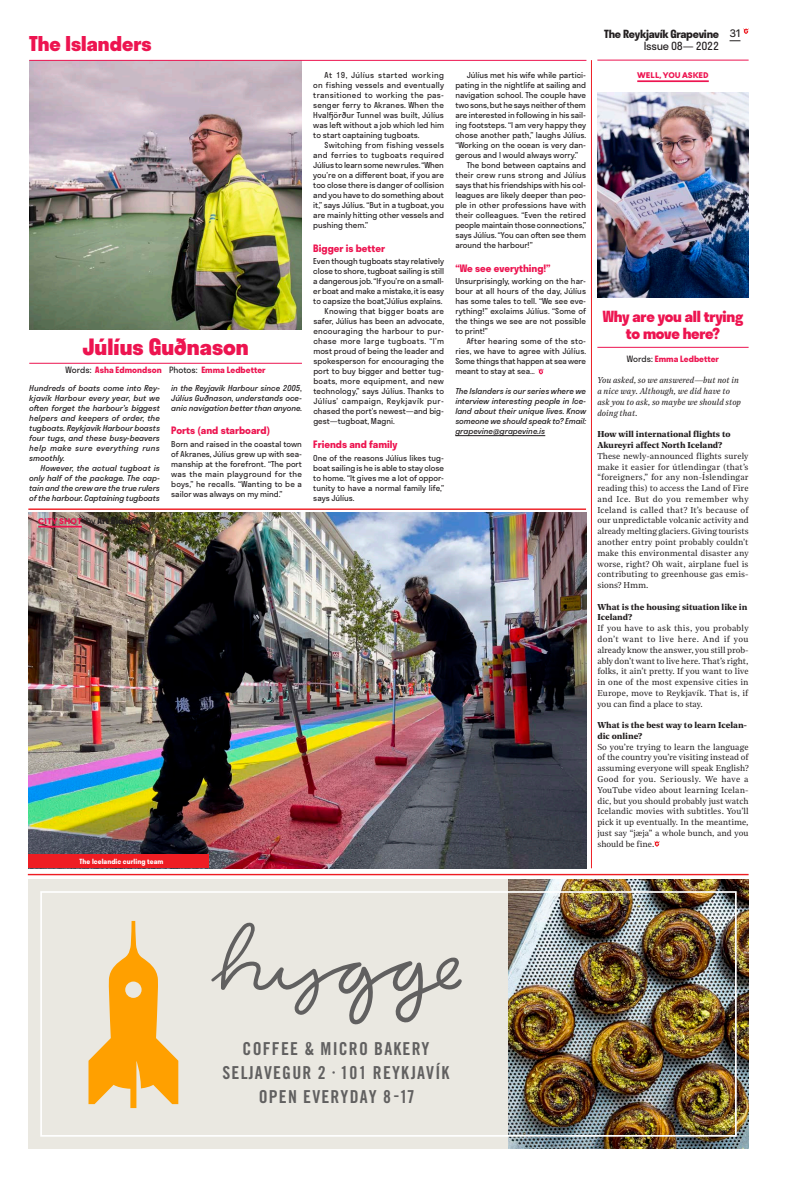
<style>
.page{position:relative;width:794px;height:1191px;background:#fff}
.page>*{position:absolute;margin:0;border:0;box-sizing:border-box;transform-origin:0 0}
.t1{font:800 22px "Stratos";letter-spacing:.005em;color:#ed1450}
.t2{font:800 20px "Stratos";color:#ed1450}
.t3{font:17.8px/23.7px "Trade Gothic Bold Cond Twenty";letter-spacing:.065em;color:#616060;text-align:center}
.t4{font:800 15px/17px "Stratos";letter-spacing:-.015em;color:#ed1450;text-align:center}
.t5{font:700 11px/12px "Stratos";letter-spacing:-.025em;color:#231f20}
.t6{font:700 10px "Stratos";color:#ed1450}
.t7{font:700 9px "Stratos";letter-spacing:-.01em;color:#231f20}
.t8{font:900 9px "Firme";color:#ed1450;scale:.95 1}
.t9{font:8.5px/10.8px "Noe Text";color:#231f20;text-align:justify}
.t10{font:700 8.5px/10.8px "Noe Text";color:#231f20}
.t11{font:italic 8.5px/10.8px "Noe Text";color:#231f20}
.t12{font:700 8.5px "Stratos";letter-spacing:.005em;color:#ed1450}
.t13{font:8px/10px "Stratos";color:#231f20;text-align:justify}
.t14{font:italic 8px/10px "Stratos";letter-spacing:-.005em;color:#231f20;text-align:justify}
.t15{font:8px "Stratos";letter-spacing:.03em;color:#231f20}
.t16{font:8px "Stratos";letter-spacing:.045em;color:#231f20}
.t17{font:8px "Stratos";letter-spacing:.04em;color:#231f20}
.t18{font:8px "Stratos";letter-spacing:.025em;color:#231f20}
.t19{font:700 7px "Stratos";letter-spacing:.01em;color:#fff;scale:.96 1}
.s1{font-weight:400;color:#231f20}
.s2{font-family:"Firme";font-weight:900;color:#ed1450}
.s3{font-weight:400}
.s4{font-family:"Firme";font-weight:500;font-size:12px}
</style>
<div class="page">
<hr style="left:591px;top:60px;width:1px;height:808px;background:#ee1d23">
<hr style="left:637px;top:80px;width:72px;height:2px;background:#ed1450">
<hr style="left:597px;top:347px;width:151px;height:1px;background:#ed1450">
<svg style="left:654px;top:840px;width:5px;height:6px"></svg>
<img style="left:597px;top:92px;width:151px;height:205px">
<hr style="left:28px;top:508px;width:558px;height:2px;background:#ee1d23">
<img style="left:28px;top:513px;width:558px;height:355px">
<hr style="left:38px;top:526px;width:44px;height:1px;background:#ed1450">
<hr style="left:28px;top:874px;width:720px;height:1px;background:#ee1d23">
<div style="left:28px;top:854px;width:181px;height:14px;background:#ee1d23"></div>
<svg style="left:743px;top:28px;width:5px;height:6px"></svg>
<hr style="left:597px;top:60px;width:151px;height:1px;background:#ed1450">
<hr style="left:29px;top:363px;width:273px;height:1px;background:#ed1450">
<hr style="left:455px;top:435px;width:90px;height:1px;background:#231f20">
<svg style="left:538px;top:368px;width:5px;height:6px"></svg>
<img style="left:29px;top:61px;width:273px;height:268px">
<hr style="left:29px;top:60px;width:557px;height:1px;background:#ed1450">
<img style="left:508px;top:879px;width:240px;height:269px">
<div style="left:28px;top:879px;width:480px;height:269px;background:#eae8e1"></div>
<svg style="left:211px;top:922px;width:251px;height:103px"></svg>
<svg style="left:88px;top:921px;width:90px;height:187px"></svg>
<div style="left:40px;top:891px;width:696px;height:245px;border:2px solid #fff"></div>
<h2 class="t2" style="left:29px;top:28px;width:124px">The Islanders</h2>
<h1 class="t1" style="left:83px;top:329px;width:168px">Júlíus Guðnason</h1>
<p class="t12" style="left:66px;top:363px;width:202px"><span class="s1">Words:</span> Asha Edmondson <span class="s1">Photos:</span> Emma Ledbetter</p>
<p class="t14" style="left:29px;top:383px;width:132px">Hundreds of boats come into Rey&shy;kjavík Harbour every year, but we often forget the harbour’s biggest helpers and keepers of order, the tugboats. Reykjavík Harbour boasts four tugs, and these busy-beavers help make sure everything runs smoothly.</p>
<p class="t14" style="left:29px;top:463px;width:132px;text-indent:11px">However, the actual tugboat is only half of the package. The cap&shy;tain and the crew are the true rulers of the harbour. Captaining tugboats</p>
<p class="t14" style="left:171px;top:383px;width:132px">in the Reyjavík Harbour since 2005, Júlíus Guðnason, understands oce&shy;anic navigation better than anyone.</p>
<p class="t6" style="left:171px;top:423px;width:100px">Ports (and starboard)</p>
<p class="t13" style="left:171px;top:439px;width:132px">Born and raised in the coastal town of Akranes, Júlíus grew up with sea&shy;manship at the forefront. “The port was the main playground for the boys,” he recalls. “Wanting to be a sailor was always on my mind.”</p>
<p class="t7" style="left:38px;top:513px;width:104px"><span class="s2">CITY SHOT</span> <span class="s3">by</span> Art Bicnick</p>
<p class="t19" style="left:80px;top:856px;width:89px">The Icelandic curling team</p>
<p class="t13" style="left:313px;top:70px;width:132px;text-indent:11px">At 19, Júlíus started working on fishing vessels and eventually transitioned to working the pas&shy;senger ferry to Akranes. When the Hvalfjörður Tunnel was built, Júlíus was left without a job which led him to start captaining tugboats.</p>
<p class="t13" style="left:313px;top:140px;width:132px;text-indent:11px">Switching from fishing vessels and ferries to tugboats required Júlíus to learn some new rules. “When you’re on a different boat, if you are too close there is danger of collision and you have to do something about it,” says Júlíus. “But in a tugboat, you are mainly hitting other vessels and pushing them.”</p>
<p class="t6" style="left:313px;top:240px;width:73px">Bigger is better</p>
<p class="t13" style="left:313px;top:256px;width:132px">Even though tugboats stay relatively</p>
<p class="t13" style="left:313px;top:266px;width:132px">close to shore, tugboat sailing is still</p>
<p class="t13" style="left:313px;top:276px;width:132px">a dangerous job. “If you’re on a small-</p>
<p class="t13" style="left:313px;top:286px;width:132px">er boat and make a mistake, it is easy</p>
<p class="t13" style="left:313px;top:296px;width:131px">to capsize the boat,”Júlíus explains.</p>
<p class="t18" style="left:325px;top:305px;width:121px">Knowing that bigger boats are</p>
<p class="t13" style="left:313px;top:316px;width:132px">safer, Júlíus has been an advocate,</p>
<p class="t15" style="left:313px;top:325px;width:132px">encouraging the harbour to pur-</p>
<p class="t17" style="left:313px;top:335px;width:132px">chase more large tugboats. “I’m</p>
<p class="t13" style="left:313px;top:346px;width:132px">most proud of being the leader and</p>
<p class="t13" style="left:313px;top:356px;width:132px">spokesperson for encouraging the</p>
<p class="t13" style="left:313px;top:366px;width:132px">port to buy bigger and better tug-</p>
<p class="t15" style="left:313px;top:375px;width:132px">boats, more equipment, and new</p>
<p class="t13" style="left:313px;top:386px;width:132px">technology,” says Júlíus. Thanks to</p>
<p class="t16" style="left:313px;top:395px;width:132px">Júlíus’ campaign, Reykjavík pur-</p>
<p class="t13" style="left:313px;top:406px;width:132px">chased the port’s newest—and big-</p>
<p class="t13" style="left:313px;top:416px;width:83px">gest—tugboat, Magni.</p>
<p class="t6" style="left:313px;top:436px;width:86px">Friends and family</p>
<p class="t13" style="left:313px;top:452px;width:132px">One of the reasons Júlíus likes tug&shy;boat sailing is he is able to stay close to home. “It gives me a lot of oppor&shy;tunity to have a normal family life,” says Júlíus.</p>
<p class="t13" style="left:455px;top:70px;width:132px;text-indent:11px">Júlíus met his wife while partici&shy;pating in the nightlife at sailing and navigation school. The couple have two sons, but he says neither of them are interested in following in his sail&shy;ing footsteps. “I am very happy they chose another path,” laughs Júlíus. “Working on the ocean is very dan&shy;gerous and I would always worry.”</p>
<p class="t13" style="left:455px;top:160px;width:132px;text-indent:11px">The bond between captains and their crew runs strong and Júlíus says that his friendships with his col&shy;leagues are likely deeper than peo&shy;ple in other professions have with their colleagues. “Even the retired people maintain those connections,” says Júlíus. “You can often see them around the harbour!”</p>
<p class="t6" style="left:455px;top:260px;width:97px">“We see everything!”</p>
<p class="t13" style="left:455px;top:276px;width:132px">Unsurprisingly, working on the har&shy;bour at all hours of the day, Júlíus has some tales to tell. “We see eve&shy;rything!” exclaims Júlíus. “Some of the things we see are not possible to print!”</p>
<p class="t13" style="left:455px;top:336px;width:132px;text-indent:11px">After hearing some of the sto&shy;ries, we have to agree with Júlíus.<br>Some things that happen at sea were meant to stay at sea…</p>
<p class="t14" style="left:455px;top:386px;width:132px">The Islanders is our series where we interview interesting people in Ice&shy;land about their unique lives. Know someone we should speak to? Email: grapevine@grapevine.is</p>
<h3 class="t5" style="left:644px;top:28px;width:98px;text-indent:-39px">The Reykjavík Grapevine <span class="s4">31<br></span><span class="s3">Issue 08— 2022</span></h3>
<p class="t8" style="left:637px;top:70px;width:77px">WELL, YOU ASKED</p>
<h3 class="t4" style="left:603px;top:307px;width:142px">Why are you all trying to move here?</h3>
<p class="t12" style="left:627px;top:352px;width:94px"><span class="s1">Words:</span> Emma Ledbetter</p>
<p class="t11" style="left:597px;top:374px;width:145px">You asked, so we answered—but not in a nice way. Although, we did have to ask you to ask, so maybe we should stop doing that.</p>
<p class="t10" style="left:597px;top:428px;width:135px">How will international flights to<br>Akureyri affect North Iceland?</p>
<p class="t9" style="left:597px;top:450px;width:153px">These newly-announced flights surely make it easier for útlendingar (that’s “foreigners,” for any non-Íslendingar reading this) to access the Land of Fire and Ice. But do you remember why Iceland is called that? It’s because of our unpredictable volcanic activity and already melting glaciers. Giving tourists another entry point probably couldn’t make this environmental disaster any worse, right? Oh wait, airplane fuel is contributing to greenhouse gas emis&shy;sions? Hmm.</p>
<p class="t10" style="left:597px;top:601px;width:151px">What is the housing situation like in<br>Iceland?</p>
<p class="t9" style="left:597px;top:622px;width:153px">If you have to ask this, you probably don’t want to live here. And if you already know the answer, you still prob&shy;ably don’t want to live here. That’s right, folks, it ain’t pretty. If you want to live in one of the most expensive cities in Europe, move to Reykjavík. That is, if you can find a place to stay.</p>
<p class="t10" style="left:597px;top:719px;width:151px">What is the best way to learn Icelan&shy;dic online?</p>
<p class="t9" style="left:597px;top:741px;width:153px">So you’re trying to learn the language of the country you’re visiting instead of assuming everyone will speak English?<br>Good for you. Seriously. We have a YouTube video about learning Icelan&shy;dic, but you should probably just watch Icelandic movies with subtitles. You’ll pick it up eventually. In the meantime, just say “jæja” a whole bunch, and you should be fine.</p>
<h3 class="t3" style="left:222px;top:1036px;width:228px">COFFEE &amp; MICRO BAKERY<br>SELJAVEGUR 2 · 101 REYKJAVÍK<br>OPEN EVERYDAY 8-17</h3>
</div>
